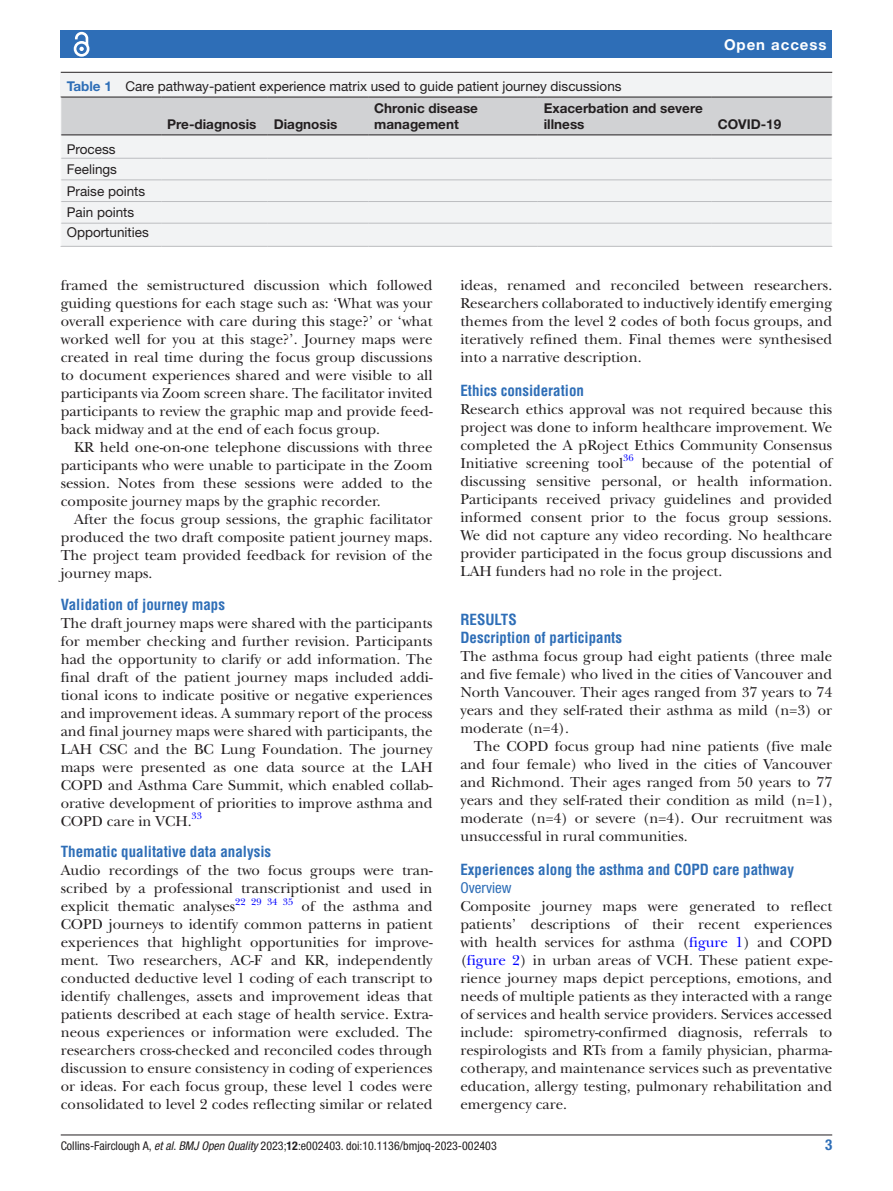
<style>
.page{position:relative;width:893px;height:1191px;background:#fff}
.page>*{position:absolute;margin:0;border:0;box-sizing:border-box;transform-origin:0 0}
.t1{font:15px/18px "New Baskerville";color:#231f20;text-align:justify}
.t2{font:700 condensed 15px/18px "Helvetica LT Std";color:#2e6eb7}
.t3{font:700 15px "Helvetica Neue LT Std";letter-spacing:.065em;color:#fff}
.t4{font:condensed 15px "Helvetica Neue LT Std";color:#2e6eb7}
.t5{font:700 condensed 15px "Helvetica Neue LT Std";color:#2e6eb7}
.t6{font:13.5px/20.1px "Helvetica Neue LT Std";color:#231f20}
.t7{font:700 13.5px/16.2px "Helvetica Neue LT Std";color:#231f20}
.t8{font:condensed 12px "Helvetica Neue LT Std";color:#231f20}
.t9{font:9.9px "New Baskerville";color:#00f}
.s1{font-weight:700;color:#2e6eb7}
.s2{color:#00f}
.s3{font-style:italic}
.s4{font-weight:700}
</style>
<div class="page">
<hr style="left:61px;top:1134px;width:771px;height:1px;background:#231f20">
<div style="left:61px;top:31px;width:771px;height:27px;background:#2e6eb7"></div>
<svg style="left:73px;top:31px;width:17px;height:26px"></svg>
<div style="left:61px;top:73px;width:771px;height:173px;background:#f2f3f4"></div>
<hr style="left:61px;top:72px;width:771px;height:1px;background:#231f20">
<hr style="left:61px;top:246px;width:100px;height:1px;background:#bcbdc0">
<hr style="left:161px;top:246px;width:107px;height:1px;background:#bcbdc0">
<hr style="left:268px;top:246px;width:100px;height:1px;background:#bcbdc0">
<hr style="left:368px;top:246px;width:170px;height:1px;background:#bcbdc0">
<hr style="left:538px;top:246px;width:174px;height:1px;background:#bcbdc0">
<hr style="left:712px;top:246px;width:120px;height:1px;background:#bcbdc0">
<svg style="left:60px;top:97px;width:773px;height:127px"></svg>
<p class="t6" style="left:67px;top:76px;width:556px"><span class="s1">Table 1</span> Care pathway-patient experience matrix used to guide patient journey discussions</p>
<p class="t7" style="left:167px;top:116px;width:91px">Pre-diagnosis</p>
<p class="t7" style="left:274px;top:116px;width:65px">Diagnosis</p>
<p class="t7" style="left:374px;top:99px;width:105px">Chronic disease management</p>
<p class="t7" style="left:544px;top:99px;width:161px">Exacerbation and severe illness</p>
<p class="t6" style="left:67px;top:139px;width:52px">Process<br>Feelings</p>
<p class="t6" style="left:67px;top:180px;width:80px;line-height:21.6px">Praise points<br>Pain points</p>
<p class="t6" style="left:67px;top:222px;width:84px">Opportunities</p>
<p class="t3" style="left:724px;top:35px;width:104px">Open access</p>
<p class="t7" style="left:718px;top:116px;width:65px">COVID-19</p>
<p class="t1" style="left:61px;top:276px;width:373px">framed the semistructured discussion which followed guiding questions for each stage such as: ‘What was your overall experience with care during this stage?’ or ‘what worked well for you at this stage?’. Journey maps were created in real time during the focus group discussions to document experiences shared and were visible to all participants via Zoom screen share. The facilitator invited participants to review the graphic map and provide feed&shy;back midway and at the end of each focus group.</p>
<p class="t1" style="left:61px;top:438px;width:373px;text-indent:14px">KR held one-on-one telephone discussions with three participants who were unable to participate in the Zoom session. Notes from these sessions were added to the composite journey maps by the graphic recorder.</p>
<p class="t1" style="left:61px;top:510px;width:373px;text-indent:14px">After the focus group sessions, the graphic facilitator produced the two draft composite patient journey maps.<br>The project team provided feedback for revision of the journey maps.</p>
<p class="t2" style="left:61px;top:595px;width:166px">Validation of journey maps</p>
<p class="t1" style="left:61px;top:614px;width:373px">The draft journey maps were shared with the participants for member checking and further revision. Participants had the opportunity to clarify or add information. The final draft of the patient journey maps included addi&shy;tional icons to indicate positive or negative experiences and improvement ideas. A summary report of the process and final journey maps were shared with participants, the LAH CSC and the BC Lung Foundation. The journey maps were presented as one data source at the LAH COPD and Asthma Care Summit, which enabled collab&shy;orative development of priorities to improve asthma and COPD care in VCH.</p>
<p class="t9" style="left:192px;top:810px;width:12px">33</p>
<p class="t2" style="left:61px;top:842px;width:212px">Thematic qualitative data analysis</p>
<p class="t1" style="left:61px;top:861px;width:373px">Audio recordings of the two focus groups were tran&shy;scribed by a professional transcriptionist and used in explicit thematic analyses</p>
<p class="t9" style="left:235px;top:895px;width:59px">22 29 34 35</p>
<p class="t1" style="left:61px;top:897px;width:373px;text-indent:241px">of the asthma and COPD journeys to identify common patterns in patient experiences that highlight opportunities for improve&shy;ment. Two researchers, AC-F and KR, independently conducted deductive level 1 coding of each transcript to identify challenges, assets and improvement ideas that patients described at each stage of health service. Extra&shy;neous experiences or information were excluded. The researchers cross-checked and reconciled codes through discussion to ensure consistency in coding of experiences or ideas. For each focus group, these level 1 codes were consolidated to level 2 codes reflecting similar or related</p>
<p class="t1" style="left:460px;top:276px;width:373px">ideas, renamed and reconciled between researchers.<br>Researchers collaborated to inductively identify emerging themes from the level 2 codes of both focus groups, and iteratively refined them. Final themes were synthesised into a narrative description.</p>
<p class="t2" style="left:460px;top:381px;width:125px">Ethics consideration</p>
<p class="t1" style="left:460px;top:400px;width:373px">Research ethics approval was not required because this project was done to inform healthcare improvement. We completed the A pRoject Ethics Community Consensus Initiative screening tool<sup>36</sup></p>
<p class="t1" style="left:460px;top:454px;width:373px;text-indent:181px">because of the potential of discussing sensitive personal, or health information.<br>Participants received privacy guidelines and provided informed consent prior to the focus group sessions.<br>We did not capture any video recording. No healthcare provider participated in the focus group discussions and LAH funders had no role in the project.</p>
<p class="t2" style="left:460px;top:611px;width:163px">RESULTS<br>Description of participants</p>
<p class="t1" style="left:460px;top:647px;width:373px">The asthma focus group had eight patients (three male and five female) who lived in the cities of Vancouver and North Vancouver. Their ages ranged from 37 years to 74 years and they self-rated their asthma as mild (n=3) or moderate (n=4).</p>
<p class="t1" style="left:460px;top:737px;width:373px;text-indent:14px">The COPD focus group had nine patients (five male and four female) who lived in the cities of Vancouver and Richmond. Their ages ranged from 50 years to 77 years and they self-rated their condition as mild (n=1), moderate (n=4) or severe (n=4). Our recruitment was unsuccessful in rural communities.</p>
<p class="t2" style="left:460px;top:860px;width:335px">Experiences along the asthma and COPD care pathway</p>
<p class="t4" style="left:460px;top:879px;width:53px">Overview</p>
<p class="t1" style="left:460px;top:897px;width:373px">Composite journey maps were generated to reflect patients’ descriptions of their recent experiences with health services for asthma (<span class="s2">figure 1</span>) and COPD (<span class="s2">figure 2</span>) in urban areas of VCH. These patient expe&shy;rience journey maps depict perceptions, emotions, and needs of multiple patients as they interacted with a range of services and health service providers. Services accessed include: spirometry-confirmed diagnosis, referrals to respirologists and RTs from a family physician, pharma&shy;cotherapy, and maintenance services such as preventative education, allergy testing, pulmonary rehabilitation and emergency care.</p>
<p class="t8" style="left:61px;top:1138px;width:437px">Collins-Fairclough A, <span class="s3">et al</span>. <span class="s3">BMJ Open Quality</span> 2023;<span class="s4">12</span>:e002403. doi:10.1136/bmjoq-2023-002403</p>
<p class="t5" style="left:825px;top:1135px;width:9px">3</p>
</div>
